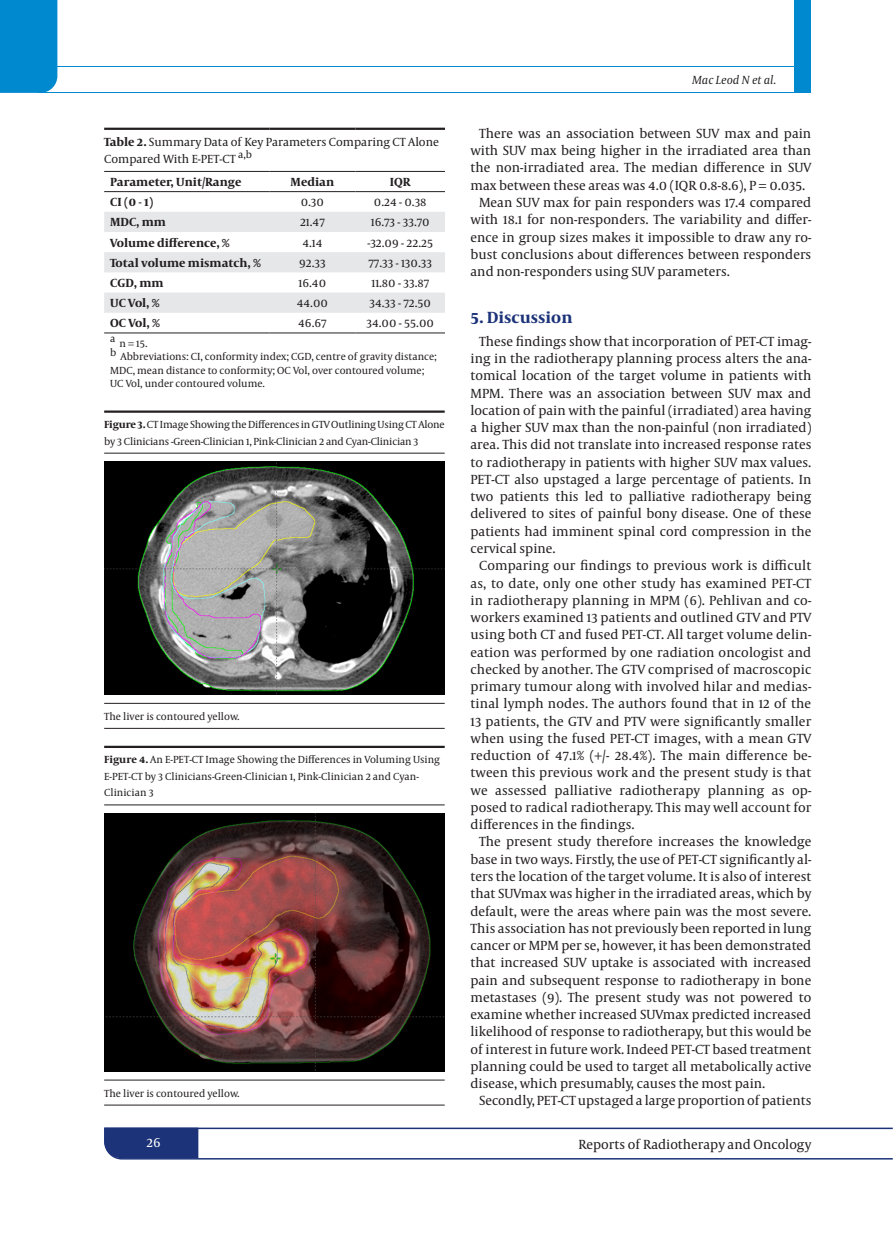
<style>
.page{position:relative;width:893px;height:1234px;background:#fff}
.page>*{position:absolute;margin:0;border:0;box-sizing:border-box;transform-origin:0 0}
.t1{font:700 16.5px "Capitolium News";color:#1c3379}
.t2{font:13.5px/17.2px "Capitolium News";color:#231f20;text-align:justify}
.t3{font:13.5px "Capitolium News";color:#fff}
.tcell{font:12px/16.5px "Capitolium News";color:#231f20}
.theader{font:700 12px "Capitolium News";color:#231f20}
.t4{font:italic 12px "Capitolium News";color:#231f20}
.fcaption_top{font:10.5px/16.5px "Capitolium News";letter-spacing:-.015em;color:#231f20}
.tfooter{font:10.5px "Capitolium News";color:#231f20}
.fcaption_bottom{font:10.5px "Capitolium News";color:#231f20}
.s1{font-weight:700}
</style>
<div class="page">
<div style="left:794px;top:0;width:17px;height:93px;background:#0089cf"></div>
<hr style="left:38px;top:92px;width:765px;height:1px;background:#0089cf">
<hr style="left:48px;top:67px;width:755px;height:1px;background:#0089cf">
<div style="left:0;top:0;width:57px;height:93px;background:#0089cf"></div>
<svg style="left:104px;top:1127px;width:789px;height:32px"></svg>
<svg style="left:104px;top:170px;width:341px;height:164px"></svg>
<svg style="left:104px;top:212px;width:341px;height:101px"></svg>
<hr style="left:104px;top:128px;width:165px;height:2px;background:#231f20">
<hr style="left:269px;top:128px;width:86px;height:2px;background:#231f20">
<hr style="left:355px;top:128px;width:90px;height:2px;background:#231f20">
<hr style="left:104px;top:171px;width:165px;height:1px;background:#231f20">
<hr style="left:104px;top:191px;width:165px;height:1px;background:#231f20">
<hr style="left:269px;top:171px;width:86px;height:1px;background:#231f20">
<hr style="left:269px;top:191px;width:86px;height:1px;background:#231f20">
<hr style="left:355px;top:171px;width:90px;height:1px;background:#231f20">
<hr style="left:355px;top:191px;width:90px;height:1px;background:#231f20">
<hr style="left:104px;top:332px;width:165px;height:1px;background:#231f20">
<hr style="left:269px;top:332px;width:86px;height:1px;background:#231f20">
<hr style="left:355px;top:332px;width:90px;height:1px;background:#231f20">
<hr style="left:104px;top:410px;width:341px;height:2px;background:#231f20">
<hr style="left:104px;top:452px;width:341px;height:1px;background:#231f20">
<hr style="left:104px;top:702px;width:341px;height:1px;background:#231f20">
<hr style="left:104px;top:727px;width:341px;height:1px;background:#231f20">
<img style="left:104px;top:461px;width:341px;height:233px">
<hr style="left:104px;top:745px;width:341px;height:2px;background:#231f20">
<hr style="left:104px;top:804px;width:341px;height:1px;background:#231f20">
<hr style="left:104px;top:1079px;width:341px;height:1px;background:#231f20">
<hr style="left:104px;top:1104px;width:341px;height:1px;background:#231f20">
<img style="left:104px;top:813px;width:341px;height:258px">
<p class="tcell" style="left:104px;top:134px;width:336px"><span class="s1">Table 2.</span> Summary Data of Key Parameters Comparing CT Alone<br>Compared With E-PET-CT <sup>a,b</sup></p>
<p class="theader" style="left:110px;top:175px;width:133px">Parameter, Unit/Range</p>
<p class="theader" style="left:291px;top:175px;width:45px">Median</p>
<p class="theader" style="left:390px;top:175px;width:22px">IQR</p>
<p class="theader" style="left:110px;top:195px;width:45px">CI (0 - 1)</p>
<p class="tcell" style="left:301px;top:194px;width:25px">0.30</p>
<p class="tcell" style="left:374px;top:194px;width:54px">0.24 - 0.38</p>
<p class="theader" style="left:110px;top:215px;width:57px">MDC, mm</p>
<p class="tcell" style="left:300px;top:214px;width:26px">21.47</p>
<p class="tcell" style="left:371px;top:214px;width:60px">16.73 - 33.70</p>
<p class="theader" style="left:110px;top:235px;width:121px">Volume difference, %</p>
<p class="tcell" style="left:302px;top:234px;width:22px">4.14</p>
<p class="tcell" style="left:367px;top:234px;width:67px">-32.09 - 22.25</p>
<p class="theader" style="left:110px;top:255px;width:152px">Total volume mismatch, %</p>
<p class="tcell" style="left:299px;top:255px;width:28px">92.33</p>
<p class="tcell" style="left:369px;top:255px;width:65px">77.33 - 130.33</p>
<p class="theader" style="left:110px;top:276px;width:55px">CGD, mm</p>
<p class="tcell" style="left:299px;top:275px;width:29px">16.40</p>
<p class="tcell" style="left:371px;top:275px;width:59px">11.80 - 33.87</p>
<p class="theader" style="left:110px;top:296px;width:51px">UC Vol, %</p>
<p class="tcell" style="left:297px;top:295px;width:33px">44.00</p>
<p class="tcell" style="left:369px;top:295px;width:63px">34.33 - 72.50</p>
<p class="theader" style="left:110px;top:316px;width:51px">OC Vol, %</p>
<p class="tcell" style="left:298px;top:315px;width:30px">46.67</p>
<p class="tcell" style="left:366px;top:315px;width:69px">34.00 - 55.00</p>
<p class="tfooter" style="left:110px;top:337px;width:39px">a n = 15.</p>
<p class="tfooter" style="left:110px;top:351px;width:328px">b Abbreviations: CI, conformity index; CGD, centre of gravity distance;</p>
<p class="tfooter" style="left:110px;top:364px;width:316px">MDC, mean distance to conformity; OC Vol, over contoured volume;</p>
<p class="tfooter" style="left:110px;top:378px;width:156px">UC Vol, under contoured volume.</p>
<p class="fcaption_top" style="left:104px;top:416px;width:342px"><span class="s1">Figure 3.</span> CT Image Showing the Differences in GTV Outlining Using CT Alone by 3 Clinicians -Green-Clinician 1, Pink-Clinician 2 and Cyan-Clinician 3</p>
<p class="fcaption_bottom" style="left:104px;top:710px;width:137px">The liver is contoured yellow.</p>
<p class="fcaption_top" style="left:104px;top:751px;width:337px"><span class="s1">Figure 4.</span> An E-PET-CT Image Showing the Differences in Voluming Using<br>E-PET-CT by 3 Clinicians-Green-Clinician 1, Pink-Clinician 2 and Cyan-<br>Clinician 3</p>
<p class="fcaption_bottom" style="left:104px;top:1086px;width:137px">The liver is contoured yellow.</p>
<p class="t4" style="left:692px;top:73px;width:85px">Mac Leod N et al.</p>
<p class="t2" style="left:470px;top:125px;width:342px;text-indent:9px">There was an association between SUV max and pain with SUV max being higher in the irradiated area than the non-irradiated area. The median difference in SUV max between these areas was 4.0 (IQR 0.8-8.6), P = 0.035.</p>
<p class="t2" style="left:470px;top:194px;width:342px;text-indent:9px">Mean SUV max for pain responders was 17.4 compared with 18.1 for non-responders. The variability and differ&shy;ence in group sizes makes it impossible to draw any ro&shy;bust conclusions about differences between responders and non-responders using SUV parameters.</p>
<p class="t1" style="left:470px;top:307px;width:104px">5. Discussion</p>
<p class="t2" style="left:470px;top:333px;width:342px;text-indent:9px">These findings show that incorporation of PET-CT imag&shy;ing in the radiotherapy planning process alters the ana&shy;tomical location of the target volume in patients with MPM. There was an association between SUV max and location of pain with the painful (irradiated) area having a higher SUV max than the non-painful (non irradiated) area. This did not translate into increased response rates to radiotherapy in patients with higher SUV max values.<br>PET-CT also upstaged a large percentage of patients. In two patients this led to palliative radiotherapy being delivered to sites of painful bony disease. One of these patients had imminent spinal cord compression in the cervical spine.</p>
<p class="t2" style="left:470px;top:557px;width:342px;text-indent:9px">Comparing our findings to previous work is difficult as, to date, only one other study has examined PET-CT in radiotherapy planning in MPM (6). Pehlivan and co&shy;workers examined 13 patients and outlined GTV and PTV using both CT and fused PET-CT. All target volume delin&shy;eation was performed by one radiation oncologist and checked by another. The GTV comprised of macroscopic primary tumour along with involved hilar and medias&shy;tinal lymph nodes. The authors found that in 12 of the 13 patients, the GTV and PTV were significantly smaller when using the fused PET-CT images, with a mean GTV reduction of 47.1% (+/- 28.4%). The main difference be&shy;tween this previous work and the present study is that we assessed palliative radiotherapy planning as op&shy;posed to radical radiotherapy. This may well account for differences in the findings.</p>
<p class="t2" style="left:470px;top:833px;width:342px;text-indent:9px">The present study therefore increases the knowledge base in two ways. Firstly, the use of PET-CT significantly al&shy;ters the location of the target volume. It is also of interest that SUVmax was higher in the irradiated areas, which by default, were the areas where pain was the most severe.<br>This association has not previously been reported in lung cancer or MPM per se, however, it has been demonstrated that increased SUV uptake is associated with increased pain and subsequent response to radiotherapy in bone metastases (9). The present study was not powered to examine whether increased SUVmax predicted increased likelihood of response to radiotherapy, but this would be of interest in future work. Indeed PET-CT based treatment planning could be used to target all metabolically active disease, which presumably, causes the most pain.</p>
<p class="t2" style="left:479px;top:1092px;width:334px">Secondly, PET-CT upstaged a large proportion of patients</p>
<p class="t3" style="left:147px;top:1134px;width:16px">26</p>
<p class="t2" style="left:578px;top:1135px;width:234px">Reports of Radiotherapy and Oncology</p>
</div>
